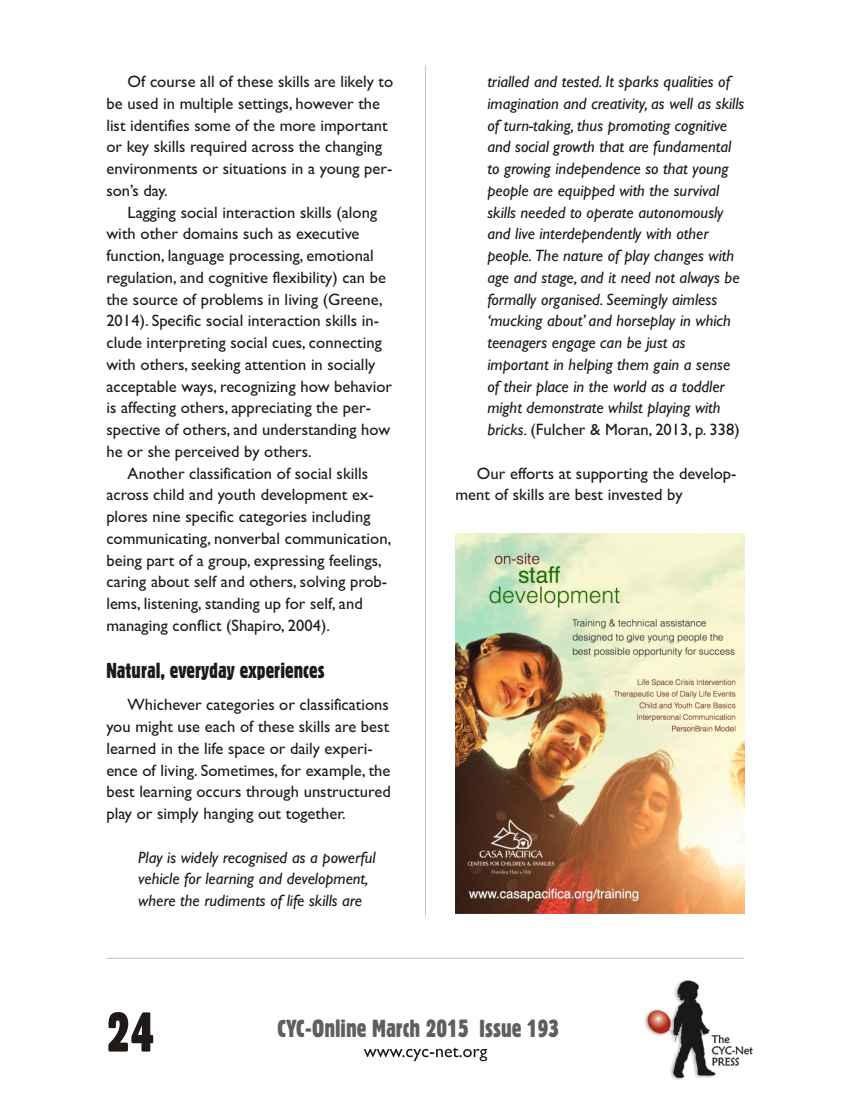
<style>
.page{position:relative;width:851px;height:1107px;background:#fff}
.page>*{position:absolute;margin:0;border:0;box-sizing:border-box;transform-origin:0 0}
.t1{font:54px "Gothic 821 Cn BT";color:#1f1a17}
.t2{font:24px "Gothic 821 Cn BT";color:#615e5c}
.t3{font:21px "Gothic 821 Cn BT";color:#1f1a17}
.t4{font:16.5px/21.8px "Gill Sans";color:#1f1a17}
.t5{font:italic 16.5px/21.8px "Gill Sans";color:#1f1a17}
.s1{font-style:normal}
</style>
<div class="page">
<hr style="left:425px;top:65px;width:1px;height:851px;background:#c2c2c2">
<hr style="left:106px;top:958px;width:638px;height:1px;background:#c2c2c2">
<svg style="left:364px;top:1047px;width:123px;height:14px"></svg>
<img style="left:644px;top:980px;width:108px;height:100px">
<img style="left:455px;top:533px;width:289px;height:380px">
<p class="t4" style="left:106px;top:72px;width:288px;text-indent:21px">Of course all of these skills are likely to be used in mul ti ple set tings, however the list iden ti fies some of the more im portant or key skills re quired across the chang ing en vi ron ments or sit u a tions in a young per - son’s day.</p>
<p class="t4" style="left:106px;top:203px;width:287px;text-indent:21px">Lag ging so cial in ter ac tion skills (along with other do mains such as exec u tive<br>func tion, lan guage pro cess ing, emo tional reg u la tion, and cog ni tive flex i bil ity) can be the source of prob lems in liv ing (Greene, 2014). Spe cific so cial in ter ac tion skills in - clude in ter pret ing so cial cues, con nect ing with oth ers, seek ing at ten tion in so cially ac cept able ways, rec og niz ing how be hav ior is af fect ing oth ers, ap pre ci at ing the per - spec tive of oth ers, and un der stand ing how he or she perceived by oth ers.</p>
<p class="t4" style="left:106px;top:464px;width:286px;text-indent:21px">An other clas si fi ca tion of so cial skills across child and youth devel op ment ex - plores nine spe cific cat e go ries in clud ing com mu ni cat ing, non ver bal com mu ni ca tion, being part of a group, ex pressing feel ings, caring about self and oth ers, solv ing prob - lems, lis ten ing, stand ing up for self, and man ag ing con flict (Shapiro, 2004).</p>
<p class="t3" style="left:106px;top:662px;width:220px">Natural, everyday experiences</p>
<p class="t4" style="left:106px;top:696px;width:286px;text-indent:21px">Which ever cat e go ries or clas si fi ca tions you might use each of these skills are best learned in the life space or daily ex pe ri - ence of liv ing. Some times, for ex am ple, the best learn ing oc curs through un struc tured play or simply hanging out to gether.</p>
<p class="t5" style="left:138px;top:848px;width:239px">Play is widely recognised as a powerful vehicle for learning and development, where the rudiments of life skills are</p>
<p class="t5" style="left:487px;top:72px;width:258px">trialled and tested. It sparks qualities of imagination and creativity, as well as skills of turn-taking, thus promoting cognitive and social growth that are fundamental to growing independence so that young people are equipped with the survival skills needed to operate autonomously and live interdependently with other people. The nature of play changes with age and stage, and it need not always be formally organised. Seemingly aimless ‘mucking about’ and horseplay in which teenagers engage can be just as important in helping them gain a sense of their place in the world as a toddler might demonstrate whilst playing with bricks. <span class="s1">(Fulcher &amp; Moran, 2013, p. 338)</span></p>
<p class="t4" style="left:455px;top:464px;width:282px;text-indent:21px">Our ef forts at sup port ing the devel op - ment of skills are best invested by</p>
<h1 class="t1" style="left:106px;top:1011px;width:50px">24</h1>
<h2 class="t2" style="left:277px;top:1018px;width:283px">CYC-On line March 2015 Issue 193</h2>
</div>
